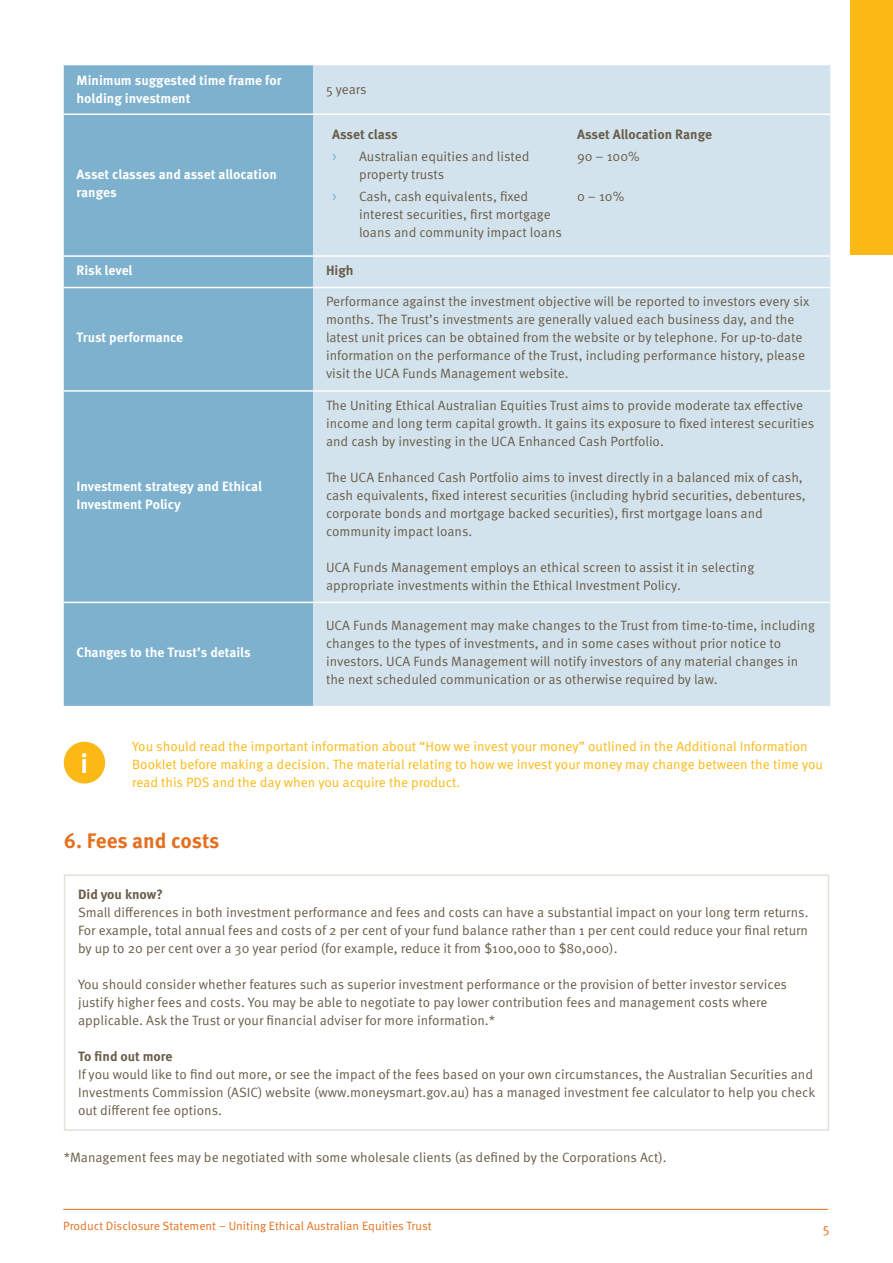
<style>
.page{position:relative;width:893px;height:1263px;background:#fff}
.page>*{position:absolute;margin:0;border:0;box-sizing:border-box;transform-origin:0 0}
.t1{font:700 27px "Meta OT";color:#fff}
.Numbered_heading__H1{font:700 21px "Meta OT";letter-spacing:-.005em;color:#e4701e}
.Body_text{font:13.5px/18px "Meta OT Norm";color:#685d49}
.Information_body_tex{font:13.5px/18px "Meta OT Norm";color:#fcb814}
.Paragraph_heading_wh{font:700 13.5px/18px "Meta OT";color:#fff}
.Paragraph_heading__H{font:700 13.5px "Meta OT";color:#685d49}
.t2{font:13.5px "Meta OT Norm";color:#e4701e}
.t3{font:12px "Meta OT Norm";color:#e4701e}
.s1{color:#7db1cd}
</style>
<div class="page">
<hr style="left:63px;top:1209px;width:765px;height:1px;background:#e4701e">
<div style="left:850px;top:0;width:43px;height:255px;background:#fcb814"></div>
<div style="left:64px;top:65px;width:249px;height:641px;background:#7db1cd"></div>
<div style="left:313px;top:65px;width:517px;height:641px;background:#d3e3ee"></div>
<hr style="left:64px;top:255px;width:249px;height:2px;background:#fff">
<hr style="left:313px;top:255px;width:517px;height:2px;background:#fff">
<hr style="left:64px;top:390px;width:249px;height:2px;background:#fff">
<hr style="left:313px;top:390px;width:517px;height:2px;background:#fff">
<hr style="left:64px;top:113px;width:249px;height:2px;background:#fff">
<hr style="left:313px;top:113px;width:517px;height:2px;background:#fff">
<hr style="left:64px;top:287px;width:249px;height:1px;background:#fff">
<hr style="left:313px;top:287px;width:517px;height:1px;background:#fff">
<hr style="left:64px;top:602px;width:249px;height:1px;background:#fff">
<hr style="left:313px;top:602px;width:517px;height:1px;background:#fff">
<div style="left:64px;top:742px;width:41px;height:41px;background:#fcb814;border-radius:50%"></div>
<div style="left:64px;top:874px;width:765px;height:257px;border:2px solid #e4e1db"></div>
<p class="Paragraph_heading_wh" style="left:77px;top:72px;width:207px">Minimum suggested time frame for holding investment</p>
<p class="Paragraph_heading_wh" style="left:77px;top:166px;width:202px">Asset classes and asset allocation ranges</p>
<p class="Body_text" style="left:326px;top:81px;width:42px">5 years</p>
<p class="Paragraph_heading__H" style="left:332px;top:126px;width:67px">Asset class</p>
<p class="Paragraph_heading__H" style="left:577px;top:126px;width:137px">Asset Allocation Range</p>
<p class="Body_text" style="left:359px;top:148px;width:172px;text-indent:-27px"><span class="s1">&gt;</span> Australian equities and listed property trusts</p>
<p class="Body_text" style="left:577px;top:148px;width:64px">90 – 100%</p>
<p class="Body_text" style="left:359px;top:188px;width:205px;text-indent:-27px"><span class="s1">&gt;</span> Cash, cash equivalents, fixed interest securities, first mortgage loans and community impact loans</p>
<p class="Body_text" style="left:577px;top:188px;width:49px">0 – 10%</p>
<p class="Paragraph_heading_wh" style="left:77px;top:261px;width:58px">Risk level</p>
<p class="Paragraph_heading__H" style="left:326px;top:261px;width:29px">High</p>
<p class="Paragraph_heading_wh" style="left:77px;top:329px;width:108px">Trust performance</p>
<p class="Paragraph_heading_wh" style="left:77px;top:477px;width:187px">Investment strategy and Ethical<br>Investment Policy</p>
<p class="Paragraph_heading_wh" style="left:77px;top:643px;width:176px">Changes to the Trust’s details</p>
<p class="Body_text" style="left:326px;top:293px;width:485px">Performance against the investment objective will be reported to investors every six months. The Trust’s investments are generally valued each business day, and the latest unit prices can be obtained from the website or by telephone. For up-to-date information on the performance of the Trust, including performance history, please visit the UCA Funds Management website.</p>
<p class="Body_text" style="left:326px;top:396px;width:490px">The Uniting Ethical Australian Equities Trust aims to provide moderate tax effective income and long term capital growth. It gains its exposure to fixed interest securities and cash by investing in the UCA Enhanced Cash Portfolio.</p>
<p class="Body_text" style="left:326px;top:468px;width:481px">The UCA Enhanced Cash Portfolio aims to invest directly in a balanced mix of cash, cash equivalents, fixed interest securities (including hybrid securities, debentures, corporate bonds and mortgage backed securities), first mortgage loans and community impact loans.</p>
<p class="Body_text" style="left:326px;top:558px;width:430px">UCA Funds Management employs an ethical screen to assist it in selecting appropriate investments within the Ethical Investment Policy.</p>
<p class="Body_text" style="left:326px;top:617px;width:490px">UCA Funds Management may make changes to the Trust from time-to-time, including changes to the types of investments, and in some cases without prior notice to investors. UCA Funds Management will notify investors of any material changes in the next scheduled communication or as otherwise required by law.</p>
<p class="t1" style="left:81px;top:746px;width:9px">i</p>
<p class="Information_body_tex" style="left:132px;top:737px;width:692px">You should read the important information about “How we invest your money” outlined in the Additional Information<br>Booklet before making a decision. The material relating to how we invest your money may change between the time you read this PDS and the day when you acquire the product.</p>
<p class="Numbered_heading__H1" style="left:64px;top:827px;width:157px">6. Fees and costs</p>
<p class="Paragraph_heading__H" style="left:78px;top:886px;width:86px">Did you know?</p>
<p class="Body_text" style="left:78px;top:903px;width:732px;text-align:justify">Small differences in both investment performance and fees and costs can have a substantial impact on your long term returns.<br>For example, total annual fees and costs of 2 per cent of your fund balance rather than 1 per cent could reduce your final return by up to 20 per cent over a 30 year period (for example, reduce it from $100,000 to $80,000).</p>
<p class="Body_text" style="left:78px;top:975px;width:711px">You should consider whether features such as superior investment performance or the provision of better investor services justify higher fees and costs. You may be able to negotiate to pay lower contribution fees and management costs where applicable. Ask the Trust or your financial adviser for more information.*</p>
<p class="Paragraph_heading__H" style="left:78px;top:1048px;width:96px">To find out more</p>
<p class="Body_text" style="left:78px;top:1065px;width:739px">If you would like to find out more, or see the impact of the fees based on your own circumstances, the Australian Securities and<br>Investments Commission (ASIC) website (www.moneysmart.gov.au) has a managed investment fee calculator to help you check out different fee options.</p>
<p class="Body_text" style="left:64px;top:1149px;width:604px">*Management fees may be negotiated with some wholesale clients (as defined by the Corporations Act).</p>
<p class="t3" style="left:63px;top:1218px;width:370px">Product Disclosure Statement – Uniting Ethical Australian Equities Trust</p>
<p class="t2" style="left:823px;top:1220px;width:8px">5</p>
</div>
